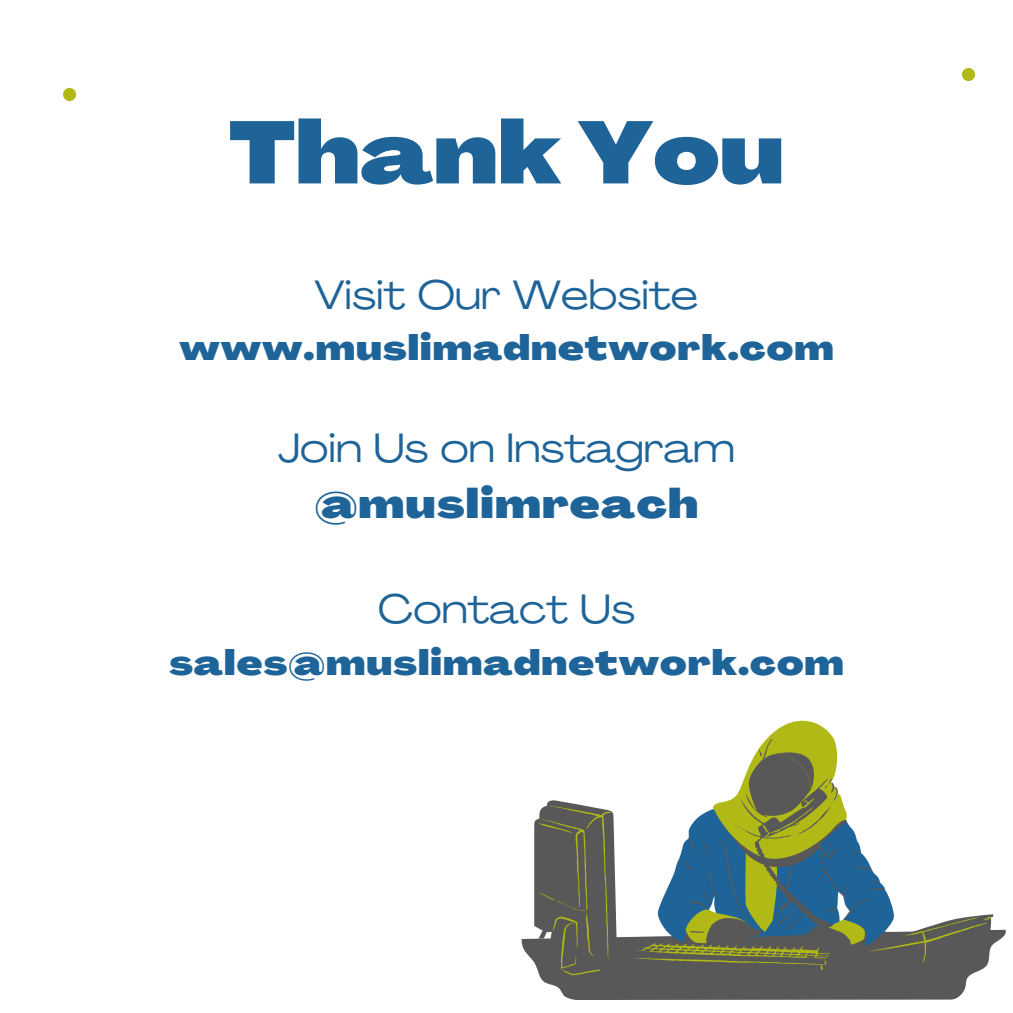
<style>
.page{position:relative;width:1013px;height:1013px;background:#fff}
.page>*{position:absolute;margin:0;border:0;box-sizing:border-box;transform-origin:0 0}
.t1{font:900 expanded 86.5px "Agrandir";color:#1e6498}
.t2{font:expanded 40.38px "Agrandir";color:#1e6498}
.t3{font:900 expanded 40.38px "Agrandir";letter-spacing:.03em;color:#1e6498}
.t4{font:900 expanded 34.62px "Agrandir";letter-spacing:.03em;color:#1e6498}
</style>
<div class="page">
<div style="left:63px;top:88px;width:13px;height:13px;background:#b1b916;border-radius:50%"></div>
<div style="left:961px;top:68px;width:14px;height:13px;background:#b1b916;border-radius:50%"></div>
<svg style="left:521px;top:720px;width:485px;height:280px"></svg>
<svg style="left:534px;top:738px;width:459px;height:239px"></svg>
<svg style="left:538px;top:798px;width:453px;height:177px"></svg>
<p class="t1" style="left:229px;top:118px;width:557px">Thank You</p>
<p class="t2" style="left:314px;top:278px;width:386px">Visit Our Website</p>
<p class="t4" style="left:179px;top:334px;width:655px">www.muslimadnetwork.com</p>
<p class="t2" style="left:278px;top:432px;width:458px">Join Us on Instagram</p>
<p class="t3" style="left:315px;top:487px;width:385px">@muslimreach</p>
<p class="t2" style="left:378px;top:593px;width:259px">Contact Us</p>
<p class="t4" style="left:169px;top:648px;width:676px">sales@muslimadnetwork.com</p>
</div>
